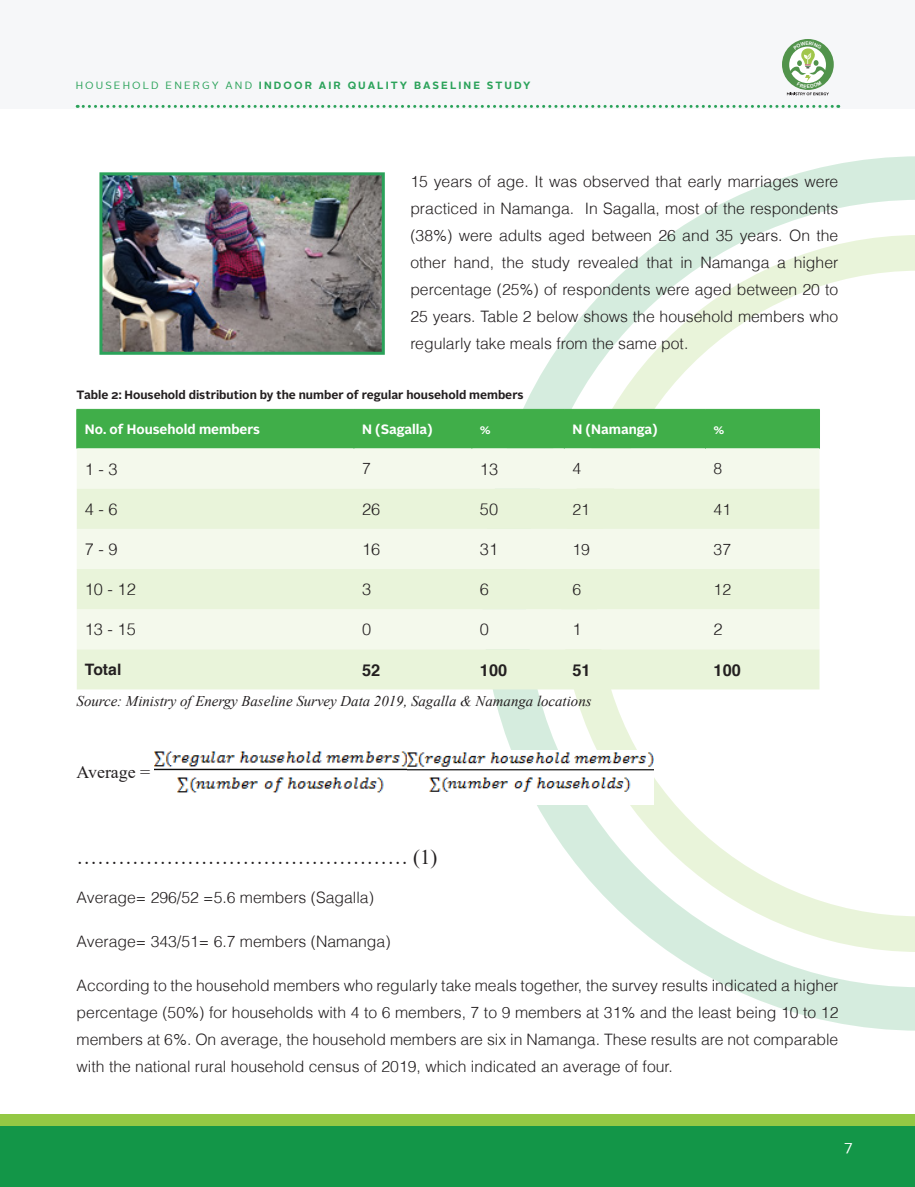
<style>
.page{position:relative;width:915px;height:1187px;background:#fff}
.page>*{position:absolute;margin:0;border:0;box-sizing:border-box;transform-origin:0 0}
.t1{font:20.7px "Times New Roman";color:#231f20}
.t2{font:17.85px "Times New Roman";color:#231f20}
.body_text{font:300 16.35px "Helvetica";color:#231f20}
.body_text-2{font:700 16.35px "Helvetica";color:#231f20}
.body_text-3{font:300 15.75px/27px "Helvetica";color:#231f20;text-align:justify}
.body_text-4{font:700 15.75px "Helvetica";color:#231f20}
.t3{font:15px "Alright Sans";color:#fff}
.source{font:italic 14.85px "Times New Roman";color:#231f20}
.Font_table_headers{font:700 13.5px "Alright Sans";color:#fff}
.TABLE_CAPTION{font:700 12px "Alright Sans";color:#231f20}
.t4{font:700 10.5px "Alright Sans";letter-spacing:.2em;color:#2ba25a}
.s1{font-weight:400}
</style>
<div class="page">
<div style="left:0;top:0;width:914px;height:108px;background:#f6f7f9"></div>
<div style="left:0;top:1114px;width:914px;height:72px;background:#93c844"></div>
<div style="left:0;top:1126px;width:914px;height:60px;background:#139648"></div>
<svg style="left:482px;top:156px;width:432px;height:874px"></svg>
<svg style="left:560px;top:235px;width:354px;height:716px"></svg>
<svg style="left:77px;top:105px;width:761px;height:3px"></svg>
<svg style="left:781px;top:39px;width:52px;height:51px"></svg>
<div style="left:77px;top:410px;width:742px;height:38px;background:#40ae49"></div>
<div style="left:77px;top:448px;width:742px;height:40px;background:#f4f9ec"></div>
<svg style="left:77px;top:488px;width:742px;height:201px;background:#edf6e1"></svg>
<hr style="left:77px;top:409px;width:277px;height:1px;background:#40ae49">
<hr style="left:76px;top:409px;width:1px;height:39px;background:#40ae49">
<hr style="left:354px;top:409px;width:117px;height:1px;background:#40ae49">
<hr style="left:353px;top:409px;width:1px;height:39px;background:#40ae49">
<hr style="left:471px;top:409px;width:93px;height:1px;background:#40ae49">
<hr style="left:471px;top:409px;width:1px;height:39px;background:#40ae49">
<hr style="left:564px;top:409px;width:141px;height:1px;background:#40ae49">
<hr style="left:564px;top:409px;width:1px;height:39px;background:#40ae49">
<hr style="left:705px;top:409px;width:114px;height:1px;background:#40ae49">
<hr style="left:705px;top:409px;width:1px;height:39px;background:#40ae49">
<hr style="left:819px;top:409px;width:1px;height:39px;background:#40ae49">
<img style="left:155px;top:750px;width:498px;height:54px">
<img style="left:103px;top:176px;width:277px;height:175px">
<div style="left:99px;top:172px;width:285px;height:183px;border:3px solid #2ba25a"></div>
<svg style="left:786px;top:41px;width:42px;height:54px"></svg>
<p class="t4" style="left:76px;top:78px;width:456px"><span class="s1">HOUSEHOLD ENERGY AND</span> INDOOR AIR QUALITY BASELINE STUDY</p>
<p class="body_text-3" style="left:410px;top:167px;width:429px">15 years of age. It was observed that early marriages were practiced in Namanga. In Sagalla, most of the respondents (38%) were adults aged between 26 and 35 years. On the other hand, the study revealed that in Namanga a higher percentage (25%) of respondents were aged between 20 to 25 years. Table 2 below shows the household members who regularly take meals from the same pot.</p>
<p class="TABLE_CAPTION" style="left:77px;top:386px;width:448px">Table 2: Household distribution by the number of regular household members</p>
<p class="Font_table_headers" style="left:85px;top:420px;width:177px">No. of Household members</p>
<p class="Font_table_headers" style="left:362px;top:420px;width:72px">N (Sagalla)</p>
<p class="Font_table_headers" style="left:480px;top:420px;width:12px">%</p>
<p class="Font_table_headers" style="left:572px;top:420px;width:87px">N (Namanga)</p>
<p class="Font_table_headers" style="left:713px;top:420px;width:12px">%</p>
<p class="body_text" style="left:85px;top:458px;width:34px">1 - 3</p>
<p class="body_text-3" style="left:362px;top:455px;width:10px">7</p>
<p class="body_text" style="left:480px;top:458px;width:20px">13</p>
<p class="body_text-3" style="left:572px;top:455px;width:10px">4</p>
<p class="body_text-3" style="left:713px;top:455px;width:10px">8</p>
<p class="body_text" style="left:85px;top:499px;width:34px">4 - 6</p>
<p class="body_text" style="left:362px;top:499px;width:20px">26</p>
<p class="body_text" style="left:480px;top:499px;width:20px">50</p>
<p class="body_text-3" style="left:572px;top:495px;width:19px">21</p>
<p class="body_text-3" style="left:713px;top:495px;width:19px">41</p>
<p class="body_text" style="left:85px;top:539px;width:34px">7 - 9</p>
<p class="body_text" style="left:362px;top:539px;width:20px">16</p>
<p class="body_text" style="left:480px;top:539px;width:20px">31</p>
<p class="body_text-3" style="left:572px;top:535px;width:19px">19</p>
<p class="body_text-3" style="left:713px;top:535px;width:19px">37</p>
<p class="body_text" style="left:85px;top:579px;width:52px">10 - 12</p>
<p class="body_text" style="left:362px;top:579px;width:11px">3</p>
<p class="body_text" style="left:480px;top:579px;width:11px">6</p>
<p class="body_text-3" style="left:572px;top:575px;width:10px">6</p>
<p class="body_text-3" style="left:713px;top:575px;width:19px">12</p>
<p class="body_text" style="left:85px;top:619px;width:52px">13 - 15</p>
<p class="body_text" style="left:362px;top:619px;width:11px">0</p>
<p class="body_text" style="left:480px;top:619px;width:11px">0</p>
<p class="body_text" style="left:572px;top:619px;width:11px">1</p>
<p class="body_text" style="left:713px;top:619px;width:11px">2</p>
<p class="body_text-4" style="left:85px;top:657px;width:38px">Total</p>
<p class="body_text-2" style="left:362px;top:656px;width:20px">52</p>
<p class="body_text-2" style="left:480px;top:656px;width:29px">100</p>
<p class="body_text-2" style="left:572px;top:656px;width:20px">51</p>
<p class="body_text-2" style="left:713px;top:656px;width:29px">100</p>
<p class="source" style="left:77px;top:690px;width:516px">Source: Ministry of Energy Baseline Survey Data 2019, Sagalla &amp; Namanga locations</p>
<p class="t2" style="left:77px;top:759px;width:75px">Average =</p>
<p class="t1" style="left:77px;top:842px;width:362px">………………………………………… (1)</p>
<p class="body_text-3" style="left:77px;top:883px;width:299px">Average= 296/52 =5.6 members (Sagalla)</p>
<p class="body_text-3" style="left:77px;top:927px;width:315px">Average= 343/51= 6.7 members (Namanga)</p>
<p class="body_text-3" style="left:77px;top:971px;width:763px">According to the household members who regularly take meals together, the survey results indicated a higher percentage (50%) for households with 4 to 6 members, 7 to 9 members at 31% and the least being 10 to 12 members at 6%. On average, the household members are six in Namanga. These results are not comparable with the national rural household census of 2019, which indicated an average of four.</p>
<p class="t3" style="left:844px;top:1137px;width:10px">7</p>
</div>
